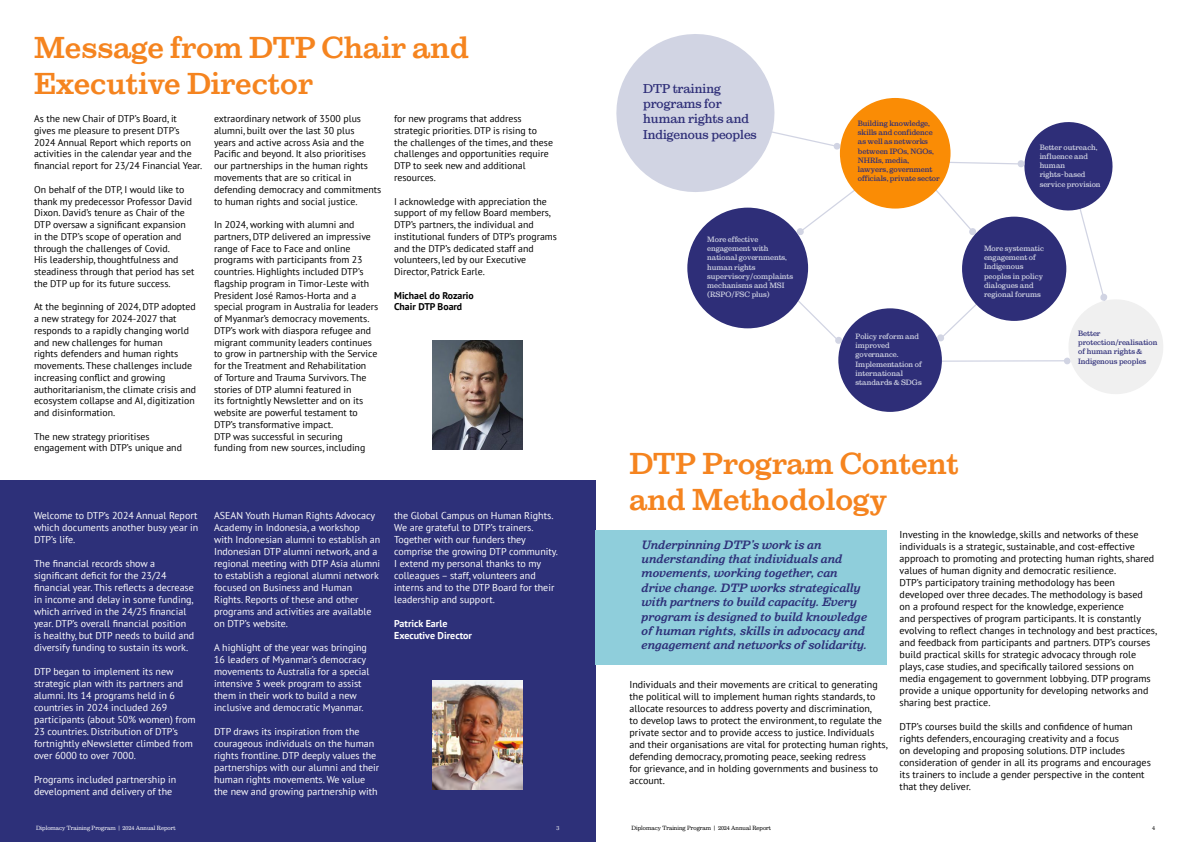
<style>
.page{position:relative;width:1191px;height:842px;background:#fff}
.page>*{position:absolute;margin:0;border:0;box-sizing:border-box;transform-origin:0 0}
.t1{font:700 30px/36px "Sutro";color:#f5841f}
.t2{font:500 12.7px/15.3px "Sutro";color:#2e2e78}
.t3{font:italic 700 12px/14.4px "Sutro";color:#2d3079}
.t4{font:10px/12px "PT Sans";color:#fff}
.t5{font:10px/12px "PT Sans";color:#000}
.t6{font:700 10px/12px "PT Sans";color:#fff}
.t7{font:9.8px/11.8px "PT Sans";color:#000}
.t8{font:700 9.8px/11.8px "PT Sans";color:#000}
.t9{font:500 7.6px/9.2px "Sutro";color:#d1d4e3}
.t10{font:500 7.6px/9.2px "Sutro";color:#2e2e78}
.t11{font:300 6px "Sutro";color:#fff}
.t12{font:300 6px "Sutro";color:#000}
</style>
<div class="page">
<div style="left:0;top:480px;width:595px;height:362px;background:#2d3079"></div>
<img style="left:433px;top:680px;width:90px;height:109px">
<img style="left:433px;top:340px;width:90px;height:109px">
<svg style="left:768px;top:276px;width:74px;height:68px"></svg>
<div style="left:840px;top:98px;width:110px;height:111px;background:#fa8c05;border-radius:50%"></div>
<svg style="left:616px;top:34px;width:267px;height:203px"></svg>
<div style="left:687px;top:208px;width:121px;height:120px;background:#2e2e78;border-radius:50%"></div>
<div style="left:838px;top:308px;width:104px;height:104px;background:#2e2e78;border-radius:50%"></div>
<svg style="left:907px;top:117px;width:256px;height:283px"></svg>
<div style="left:595px;top:530px;width:292px;height:135px;background:#8fcedb"></div>
<h1 class="t1" style="left:34px;top:30px;width:436px">Message from DTP Chair and<br>Executive Director</h1>
<p class="t7" style="left:34px;top:113px;width:170px">As the new Chair of DTP’s Board, it<br>gives me pleasure to present DTP’s 2024 Annual Report which reports on activities in the calendar year and the financial report for 23/24 Financial Year.</p>
<p class="t7" style="left:34px;top:183px;width:162px">On behalf of the DTP, I would like to thank my predecessor Professor David Dixon. David’s tenure as Chair of the DTP oversaw a significant expansion in the DTP’s scope of operation and through the challenges of Covid.<br>His leadership, thoughtfulness and steadiness through that period has set the DTP up for its future success.</p>
<p class="t7" style="left:34px;top:301px;width:164px">At the beginning of 2024, DTP adopted a new strategy for 2024-2027 that responds to a rapidly changing world and new challenges for human<br>rights defenders and human rights movements. These challenges include increasing conflict and growing authoritarianism, the climate crisis and ecosystem collapse and AI, digitization and disinformation.</p>
<p class="t7" style="left:34px;top:430px;width:149px">The new strategy prioritises engagement with DTP’s unique and</p>
<p class="t7" style="left:214px;top:113px;width:169px">extraordinary network of 3500 plus alumni, built over the last 30 plus<br>years and active across Asia and the Pacific and beyond. It also prioritises our partnerships in the human rights movements that are so critical in defending democracy and commitments to human rights and social justice.</p>
<p class="t7" style="left:214px;top:218px;width:166px">In 2024, working with alumni and partners, DTP delivered an impressive range of Face to Face and online programs with participants from 23 countries. Highlights included DTP’s flagship program in Timor-Leste with President José Ramos-Horta and a special program in Australia for leaders of Myanmar’s democracy movements.<br>DTP’s work with diaspora refugee and migrant community leaders continues to grow in partnership with the Service for the Treatment and Rehabilitation<br>of Torture and Trauma Survivors. The stories of DTP alumni featured in<br>its fortnightly Newsletter and on its website are powerful testament to DTP’s transformative impact.<br>DTP was successful in securing<br>funding from new sources, including</p>
<p class="t7" style="left:394px;top:113px;width:160px">for new programs that address strategic priorities. DTP is rising to the challenges of the times, and these challenges and opportunities require<br>DTP to seek new and additional resources.</p>
<p class="t7" style="left:394px;top:195px;width:164px">I acknowledge with appreciation the support of my fellow Board members, DTP’s partners, the individual and institutional funders of DTP’s programs and the DTP’s dedicated staff and volunteers, led by our Executive Director, Patrick Earle.</p>
<p class="t8" style="left:394px;top:289px;width:81px">Michael do Rozario<br>Chair DTP Board</p>
<p class="t4" style="left:34px;top:509px;width:166px;text-align:justify">Welcome to DTP’s 2024 Annual Report which documents another busy year in DTP’s life.</p>
<p class="t4" style="left:34px;top:557px;width:162px">The financial records show a significant deficit for the 23/24 financial year. This reflects a decrease in income and delay in some funding, which arrived in the 24/25 financial year. DTP’s overall financial position is healthy, but DTP needs to build and diversify funding to sustain its work.</p>
<p class="t4" style="left:34px;top:665px;width:163px">DTP began to implement its new strategic plan with its partners and alumni. Its 14 programs held in 6 countries in 2024 included 269 participants (about 50% women) from<br>23 countries. Distribution of DTP’s fortnightly eNewsletter climbed from over 6000 to over 7000.</p>
<p class="t4" style="left:34px;top:773px;width:144px">Programs included partnership in development and delivery of the</p>
<p class="t4" style="left:214px;top:509px;width:168px">ASEAN Youth Human Rights Advocacy Academy in Indonesia, a workshop with Indonesian alumni to establish an Indonesian DTP alumni network, and a regional meeting with DTP Asia alumni to establish a regional alumni network focused on Business and Human Rights. Reports of these and other programs and activities are available on DTP’s website.</p>
<p class="t4" style="left:214px;top:641px;width:157px">A highlight of the year was bringing 16 leaders of Myanmar’s democracy movements to Australia for a special intensive 3 week program to assist them in their work to build a new inclusive and democratic Myanmar.</p>
<p class="t4" style="left:214px;top:725px;width:167px">DTP draws its inspiration from the courageous individuals on the human rights frontline. DTP deeply values the partnerships with our alumni and their human rights movements. We value the new and growing partnership with</p>
<p class="t4" style="left:394px;top:509px;width:165px">the Global Campus on Human Rights.<br>We are grateful to DTP’s trainers.<br>Together with our funders they comprise the growing DTP community.<br>I extend my personal thanks to my colleagues – staff, volunteers and interns and to the DTP Board for their leadership and support.</p>
<p class="t6" style="left:394px;top:617px;width:79px">Patrick Earle<br>Executive Director</p>
<p class="t2" style="left:643px;top:81px;width:115px">DTP training programs for human rights and<br>Indigenous peoples</p>
<p class="t9" style="left:707px;top:235px;width:87px">More effective engagement with national governments, human rights supervisory/complaints mechanisms and MSI (RSPO/FSC plus)</p>
<p class="t10" style="left:858px;top:119px;width:83px">Building knowledge, skills and confidence as well as networks between IPOs, NGOs,<br>NHRIs, media, lawyers, government officials, private sector</p>
<p class="t9" style="left:855px;top:332px;width:68px">Policy reform and improved governance.<br>Implementation of international standards &amp; SDGs</p>
<p class="t9" style="left:1039px;top:143px;width:62px">Better outreach, influence and human rights-based service provision</p>
<p class="t9" style="left:984px;top:244px;width:61px">More systematic engagement of<br>Indigenous peoples in policy dialogues and regional forums</p>
<p class="t10" style="left:1078px;top:329px;width:81px">Better protection/realisation of human rights &amp;<br>Indigenous peoples</p>
<h1 class="t1" style="left:629px;top:446px;width:331px">DTP Program Content and Methodology</h1>
<p class="t3" style="left:642px;top:537px;width:227px">Underpinning DTP’s work is an understanding that individuals and movements, working together, can drive change. DTP works strategically with partners to build capacity. Every program is designed to build knowledge of human rights, skills in advocacy and engagement and networks of solidarity.</p>
<p class="t5" style="left:629px;top:678px;width:260px">Individuals and their movements are critical to generating the political will to implement human rights standards, to allocate resources to address poverty and discrimination,<br>to develop laws to protect the environment, to regulate the private sector and to provide access to justice. Individuals and their organisations are vital for protecting human rights, defending democracy, promoting peace, seeking redress<br>for grievance, and in holding governments and business to account.</p>
<p class="t5" style="left:899px;top:528px;width:259px">Investing in the knowledge, skills and networks of these individuals is a strategic, sustainable, and cost-effective approach to promoting and protecting human rights, shared values of human dignity and democratic resilience.<br>DTP’s participatory training methodology has been developed over three decades. The methodology is based<br>on a profound respect for the knowledge, experience<br>and perspectives of program participants. It is constantly evolving to reflect changes in technology and best practices, and feedback from participants and partners. DTP’s courses build practical skills for strategic advocacy through role plays, case studies, and specifically tailored sessions on media engagement to government lobbying. DTP programs provide a unique opportunity for developing networks and sharing best practice.</p>
<p class="t5" style="left:899px;top:720px;width:253px">DTP’s courses build the skills and confidence of human rights defenders, encouraging creativity and a focus<br>on developing and proposing solutions. DTP includes consideration of gender in all its programs and encourages its trainers to include a gender perspective in the content that they deliver.</p>
<p class="t11" style="left:36px;top:825px;width:141px">Diplomacy Training Program | 2024 Annual Report</p>
<p class="t11" style="left:556px;top:825px;width:4px">3</p>
<p class="t12" style="left:631px;top:825px;width:141px">Diplomacy Training Program | 2024 Annual Report</p>
<p class="t12" style="left:1152px;top:825px;width:4px">4</p>
</div>
